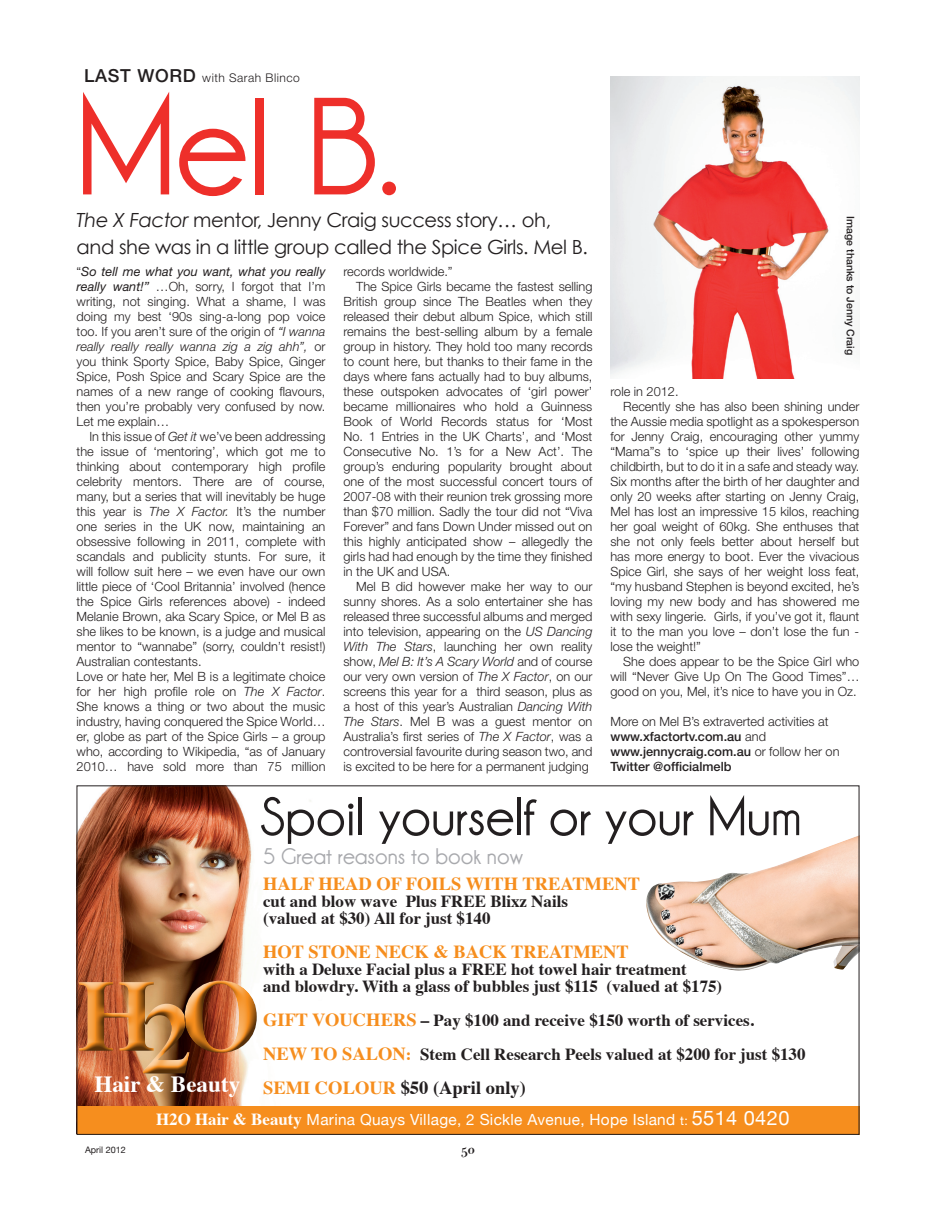
<style>
.page{position:relative;width:936px;height:1212px;background:#fff}
.page>*{position:absolute;margin:0;border:0;box-sizing:border-box;transform-origin:0 0}
.t1{font:700 141px "Champagne&Limousines";color:#ee2f2a}
.t2{font:700 55.35px "Champagne&Limousines";color:#231f20}
.t3{font:700 23.1px "Champagne&Limousines";color:#a8a9ad}
.t4{font:700 23.1px "Times";color:#fff}
.t5{font:19.5px/27px "Century Gothic";letter-spacing:-.02em;color:#231f20}
.t6{font:700 18.45px "Times";color:#f68e1e}
.t7{font:700 18.45px "Times";color:#231f20}
.t8{font:700 16.95px/17px "Times";color:#231f20}
.t9{font:15.45px "Helvetica Neue";letter-spacing:.02em;color:#fff}
.t10{font:13.5px "Parma Petit Heavy Swinging";color:#231f20}
.t11{font:300 12.75px/15px "Helvetica Neue";color:#231f20;text-align:justify}
.t12{font:500 12.75px/15px "Helvetica Neue";color:#231f20}
.t13{font:italic 300 12.75px "Helvetica Neue";color:#231f20}
.t14{font:300 12px "Helvetica Neue";letter-spacing:.04em;color:#231f20}
.t15{font:500 10.5px "Helvetica Neue";color:#231f20}
.t16{font:9px "Helvetica Neue";color:#231f20}
.s1{font-weight:500;font-size:18px}
.s2{font-style:italic}
.s3{font-weight:400;font-style:italic}
.s4{font-style:normal}
.s5{font-weight:300}
.s6{font-size:18.45px;color:#f68e1e}
.s7{color:#f68e1e}
.s8{font-family:"Times";font-weight:700;font-size:16.95px}
.s9{font-size:12.3px}
.s10{font-size:19.95px}
</style>
<div class="page">
<img style="left:610px;top:76px;width:249px;height:302px">
<img style="left:79px;top:787px;width:232px;height:319px">
<img style="left:646px;top:836px;width:211px;height:134px">
<div style="left:77px;top:1106px;width:782px;height:28px;background:#f68e1e"></div>
<div style="left:78px;top:980px;width:181px;height:96px;background:#231f20;opacity:.75"></div>
<p class="t14" style="left:84px;top:71px;width:217px"><span class="s1">LAST WORD</span> with Sarah Blinco</p>
<h1 class="t1" style="left:77px;top:67px;width:325px">Mel B.</h1>
<h3 class="t5" style="left:77px;top:206px;width:513px"><span class="s2">The X Factor</span> mentor, Jenny Craig success story… oh, and she was in a little group called the Spice Girls. Mel B.</h3>
<p class="t11" style="left:77px;top:264px;width:250px">“<span class="s3">So tell me what you want, what you really really want!”</span> …Oh, sorry, I forgot that I’m writing, not singing. What a shame, I was doing my best ‘90s sing-a-long pop voice too. If you aren’t sure of the origin of <span class="s2">“I wanna really really really wanna zig a zig ahh”,</span> or you think Sporty Spice, Baby Spice, Ginger Spice, Posh Spice and Scary Spice are the names of a new range of cooking flavours, then you’re probably very confused by now.<br>Let me explain…</p>
<p class="t11" style="left:77px;top:429px;width:250px;text-align:left;text-indent:13px">In this issue of <span class="s2">Get it</span> we’ve been addressing the issue of ‘mentoring’, which got me to thinking about contemporary high profile celebrity mentors. There are of course, many, but a series that will inevitably be huge this year is <span class="s2">The X Factor.</span> It’s the number one series in the UK now, maintaining an obsessive following in 2011, complete with scandals and publicity stunts. For sure, it will follow suit here – we even have our own little piece of ‘Cool Britannia’ involved (hence the Spice Girls references above) - indeed Melanie Brown, aka Scary Spice, or Mel B as she likes to be known, is a judge and musical mentor to “wannabe” (sorry, couldn’t resist!)<br>Australian contestants.<br>Love or hate her, Mel B is a legitimate choice for her high profile role on <span class="s2">The X Factor</span>.<br>She knows a thing or two about the music industry, having conquered the Spice World… er, globe as part of the Spice Girls – a group who, according to Wikipedia, “as of January 2010… have sold more than 75 million</p>
<p class="t11" style="left:343px;top:264px;width:111px">records worldwide.”</p>
<p class="t11" style="left:356px;top:279px;width:238px">The Spice Girls became the fastest selling</p>
<p class="t11" style="left:343px;top:294px;width:250px">British group since The Beatles when they</p>
<p class="t11" style="left:343px;top:309px;width:250px">released their debut album Spice, which still</p>
<p class="t11" style="left:343px;top:324px;width:250px">remains the best-selling album by a female</p>
<p class="t11" style="left:343px;top:339px;width:250px">group in history. They hold too many records</p>
<p class="t11" style="left:343px;top:354px;width:250px">to count here, but thanks to their fame in the</p>
<p class="t11" style="left:343px;top:369px;width:250px">days where fans actually had to buy albums,</p>
<p class="t11" style="left:343px;top:384px;width:250px">these outspoken advocates of ‘girl power’</p>
<p class="t11" style="left:343px;top:399px;width:250px">became millionaires who hold a Guinness</p>
<p class="t11" style="left:343px;top:414px;width:250px">Book of World Records status for ‘Most</p>
<p class="t11" style="left:343px;top:429px;width:250px">No. 1 Entries in the UK Charts’, and ‘Most</p>
<p class="t11" style="left:343px;top:444px;width:250px">Consecutive No. 1’s for a New Act’. The</p>
<p class="t11" style="left:343px;top:459px;width:250px">group’s enduring popularity brought about</p>
<p class="t11" style="left:343px;top:474px;width:250px">one of the most successful concert tours of</p>
<p class="t11" style="left:343px;top:489px;width:250px">2007-08 with their reunion trek grossing more</p>
<p class="t11" style="left:343px;top:504px;width:250px">than $70 million. Sadly the tour did not “Viva</p>
<p class="t11" style="left:343px;top:519px;width:250px">Forever” and fans Down Under missed out on</p>
<p class="t11" style="left:343px;top:534px;width:250px">this highly anticipated show – allegedly the</p>
<p class="t11" style="left:343px;top:549px;width:250px">girls had had enough by the time they finished</p>
<p class="t11" style="left:343px;top:564px;width:108px">in the UK and USA.</p>
<p class="t11" style="left:356px;top:579px;width:238px">Mel B did however make her way to our</p>
<p class="t11" style="left:343px;top:594px;width:250px">sunny shores. As a solo entertainer she has</p>
<p class="t11" style="left:343px;top:609px;width:250px">released three successful albums and merged</p>
<p class="t11" style="left:343px;top:624px;width:250px">into television, appearing on the <span class="s2">US Dancing</span></p>
<p class="t11" style="left:343px;top:639px;width:250px"><span class="s2">With The Stars</span>, launching her own reality</p>
<p class="t13" style="left:343px;top:654px;width:250px"><span class="s4">show,</span> Mel B: It’s A Scary World <span class="s4">and of course</span></p>
<p class="t11" style="left:343px;top:669px;width:250px">our very own version of <span class="s2">The X Factor</span>, on our</p>
<p class="t11" style="left:343px;top:684px;width:250px">screens this year for a third season, plus as</p>
<p class="t11" style="left:343px;top:699px;width:250px">a host of this year’s Australian <span class="s2">Dancing With</span></p>
<p class="t11" style="left:343px;top:714px;width:250px"><span class="s2">The Stars</span>. Mel B was a guest mentor on</p>
<p class="t11" style="left:343px;top:729px;width:250px">Australia’s first series of <span class="s2">The X Factor</span>, was a</p>
<p class="t11" style="left:343px;top:744px;width:250px">controversial favourite during season two, and</p>
<p class="t11" style="left:343px;top:759px;width:247px">is excited to be here for a permanent judging</p>
<p class="t15" style="left:856px;top:216px;width:140px;rotate:90deg">Image thanks to Jenny Craig</p>
<p class="t11" style="left:610px;top:384px;width:70px">role in 2012.</p>
<p class="t11" style="left:623px;top:399px;width:238px">Recently she has also been shining under</p>
<p class="t11" style="left:610px;top:414px;width:250px">the Aussie media spotlight as a spokesperson</p>
<p class="t11" style="left:610px;top:429px;width:250px">for Jenny Craig, encouraging other yummy</p>
<p class="t11" style="left:610px;top:444px;width:250px">“Mama”s to ‘spice up their lives’ following</p>
<p class="t11" style="left:610px;top:459px;width:250px">childbirth, but to do it in a safe and steady way.</p>
<p class="t11" style="left:610px;top:474px;width:250px">Six months after the birth of her daughter and</p>
<p class="t11" style="left:610px;top:489px;width:250px">only 20 weeks after starting on Jenny Craig,</p>
<p class="t11" style="left:610px;top:504px;width:250px">Mel has lost an impressive 15 kilos, reaching</p>
<p class="t11" style="left:610px;top:519px;width:250px">her goal weight of 60kg. She enthuses that</p>
<p class="t11" style="left:610px;top:534px;width:250px">she not only feels better about herself but</p>
<p class="t11" style="left:610px;top:549px;width:250px">has more energy to boot. Ever the vivacious</p>
<p class="t11" style="left:610px;top:564px;width:250px">Spice Girl, she says of her weight loss feat,</p>
<p class="t11" style="left:610px;top:579px;width:250px">“my husband Stephen is beyond excited, he’s</p>
<p class="t11" style="left:610px;top:593px;width:250px">loving my new body and has showered me</p>
<p class="t11" style="left:610px;top:608px;width:250px">with sexy lingerie. Girls, if you’ve got it, flaunt</p>
<p class="t11" style="left:610px;top:623px;width:250px">it to the man you love – don’t lose the fun -</p>
<p class="t11" style="left:610px;top:638px;width:92px">lose the weight!”</p>
<p class="t11" style="left:623px;top:653px;width:238px">She does appear to be the Spice Girl who</p>
<p class="t11" style="left:610px;top:668px;width:250px">will “Never Give Up On The Good Times”…</p>
<p class="t11" style="left:610px;top:683px;width:248px">good on you, Mel, it’s nice to have you in Oz.</p>
<p class="t12" style="left:610px;top:714px;width:230px"><span class="s5">More on Mel B’s extraverted activities at </span>www.xfactortv.com.au <span class="s5">and </span>www.jennycraig.com.au <span class="s5">or follow her on </span>Twitter @officialmelb</p>
<h2 class="t2" style="left:259px;top:785px;width:544px">Spoil yourself or your Mum</h2>
<h3 class="t4" style="left:94px;top:1062px;width:147px">Hair &amp; Beauty</h3>
<h3 class="t3" style="left:263px;top:843px;width:261px">5 Great reasons to book now</h3>
<h3 class="t6" style="left:263px;top:866px;width:378px">HALF HEAD OF FOILS WITH TREATMENT</h3>
<h3 class="t8" style="left:263px;top:891px;width:306px">cut and blow wave Plus FREE Blixz Nails (valued at $30) All for just $140</h3>
<h3 class="t6" style="left:263px;top:934px;width:367px">HOT STONE NECK &amp; BACK TREATMENT</h3>
<h3 class="t8" style="left:263px;top:959px;width:460px">with a Deluxe Facial plus a FREE hot towel hair treatment<br>and blowdry. With a glass of bubbles just $115 (valued at $175)</h3>
<h3 class="t8" style="left:263px;top:1001px;width:544px;line-height:33.9px"><span class="s6">GIFT VOUCHERS</span> – Pay $100 and receive $150 worth of services.<br><span class="s6">NEW TO SALON</span><span class="s7">:</span> Stem Cell Research Peels valued at $200 for just $130</h3>
<h3 class="t7" style="left:263px;top:1070px;width:264px"><span class="s7">SEMI COLOUR</span> $50 (April only)</h3>
<p class="t9" style="left:156px;top:1107px;width:635px"><span class="s8">H2O Hair &amp; Beauty</span> Marina Quays Village, 2 Sickle Avenue, Hope Island <span class="s9">t:</span> <span class="s10">5514 0420</span></p>
<p class="t16" style="left:85px;top:1141px;width:42px">April 2012</p>
<p class="t10" style="left:461px;top:1143px;width:15px">50</p>
</div>
